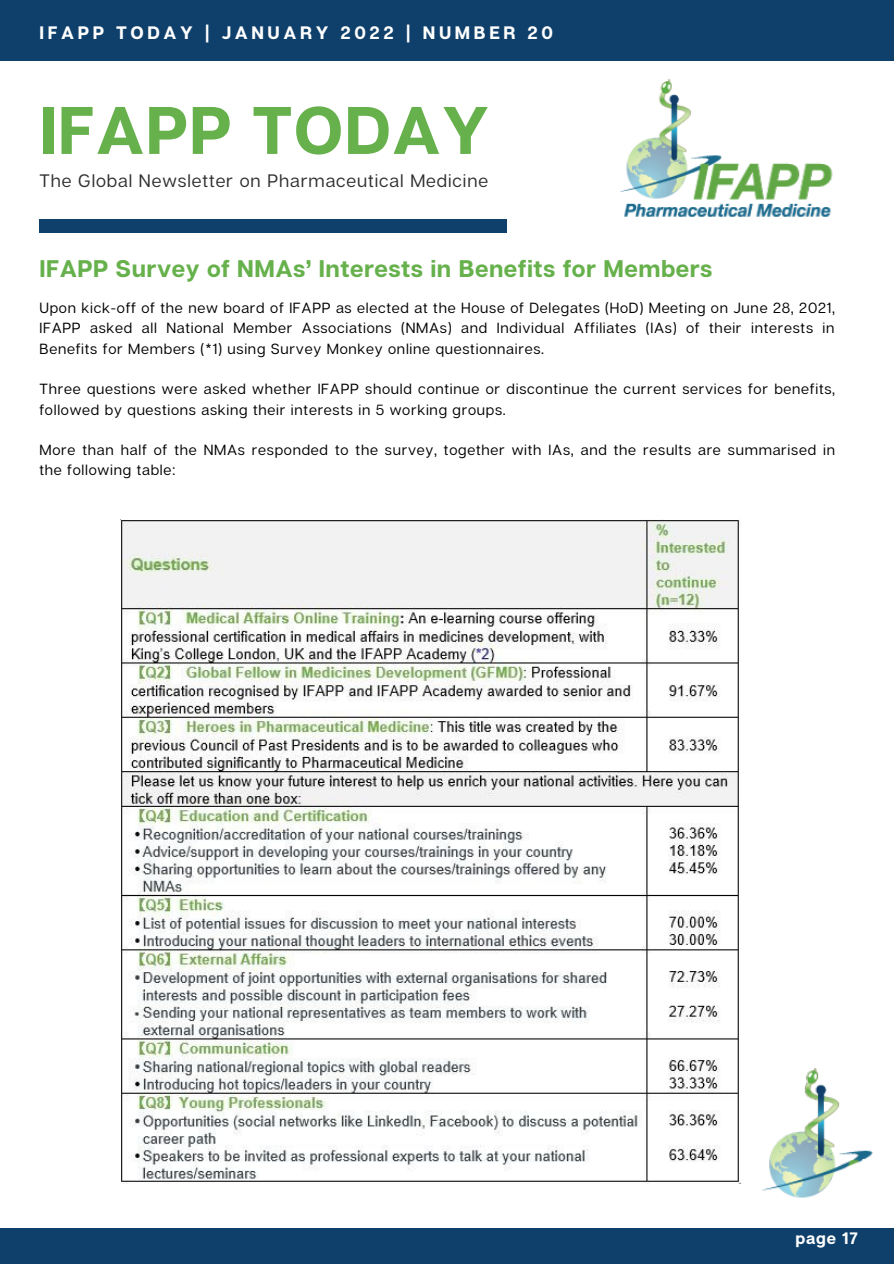
<style>
.page{position:relative;width:894px;height:1264px;background:#fff}
.page>*{position:absolute;margin:0;border:0;box-sizing:border-box;transform-origin:0 0}
.t1{font:700 67.05px "Articulat CF";letter-spacing:.02em;color:#66b14c}
.t2{font:700 24px "Articulat CF";letter-spacing:.02em;color:#66b14c}
.t3{font:18px "Articulat CF";letter-spacing:.05em;color:#2f2f2f}
.t4{font:700 18px "Articulat CF";letter-spacing:.2em;color:#fff}
.t5{font:700 16.5px "Articulat CF";letter-spacing:.05em;color:#fff}
.t6{font:14.7px/20.2px "Articulat CF";letter-spacing:.05em;color:#000}
</style>
<div class="page">
<div style="left:0;top:0;width:893px;height:61px;background:#0f406b"></div>
<div style="left:39px;top:220px;width:468px;height:12px;background:#0f406b"></div>
<div style="left:0;top:1228px;width:893px;height:35px;background:#0f406b"></div>
<img style="left:762px;top:1068px;width:111px;height:130px">
<img style="left:620px;top:80px;width:213px;height:137px">
<img style="left:120px;top:519px;width:620px;height:663px">
<p class="t4" style="left:39px;top:21px;width:515px">IFAPP TODAY | JANUARY 2022 | NUMBER 20</p>
<h1 class="t1" style="left:39px;top:88px;width:451px">IFAPP TODAY</h1>
<p class="t3" style="left:39px;top:169px;width:450px">The Global Newsletter on Pharmaceutical Medicine</p>
<h2 class="t2" style="left:39px;top:253px;width:674px">IFAPP Survey of NMAs’ Interests in Benefits for Members</h2>
<p class="t6" style="left:39px;top:297px;width:796px;text-align:justify">Upon kick-off of the new board of IFAPP as elected at the House of Delegates (HoD) Meeting on June 28, 2021, IFAPP asked all National Member Associations (NMAs) and Individual Affiliates (IAs) of their interests in Benefits for Members (*1) using Survey Monkey online questionnaires.</p>
<p class="t6" style="left:39px;top:378px;width:797px">Three questions were asked whether IFAPP should continue or discontinue the current services for benefits, followed by questions asking their interests in 5 working groups.</p>
<p class="t6" style="left:39px;top:439px;width:796px">More than half of the NMAs responded to the survey, together with IAs, and the results are summarised in the following table:</p>
<p class="t5" style="left:795px;top:1227px;width:64px">page 17</p>
</div>
